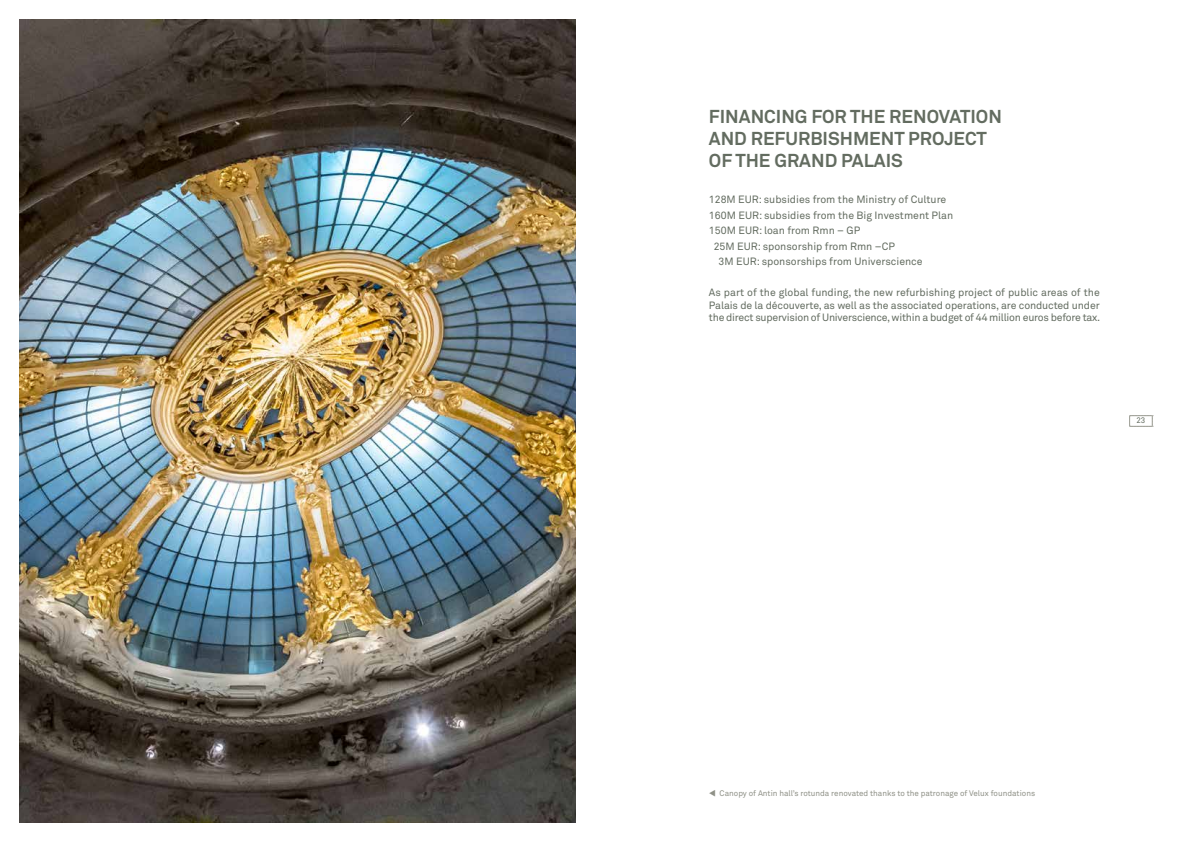
<style>
.page{position:relative;width:1191px;height:842px;background:#fff}
.page>*{position:absolute;margin:0;border:0;box-sizing:border-box;transform-origin:0 0}
.t1{font:700 18.5px/22.2px "Akkurat";color:#636c60}
.t2{font:10.5px/12.6px "Akkurat";color:#636c60;text-align:justify}
.t3{font:8px "Akkurat";color:#8f9187}
.t4{font:8px "Akkurat";color:#636c60}
</style>
<div class="page">
<svg style="left:1129px;top:416px;width:24px;height:11px"></svg>
<img style="left:20px;top:20px;width:555px;height:802px">
<h1 class="t1" style="left:709px;top:105px;width:294px">FINANCING FOR THE RENOVATION<br>AND REFURBISHMENT PROJECT<br>OF THE GRAND PALAIS</h1>
<p class="t2" style="left:709px;top:193px;width:239px">128M EUR: subsidies from the Ministry of Culture</p>
<p class="t2" style="left:709px;top:209px;width:246px">160M EUR: subsidies from the Big Investment Plan</p>
<p class="t2" style="left:709px;top:224px;width:153px">150M EUR: loan from Rmn – GP</p>
<p class="t2" style="left:713px;top:240px;width:183px">25M EUR: sponsorship from Rmn –CP</p>
<p class="t2" style="left:718px;top:255px;width:205px">3M EUR: sponsorships from Universcience</p>
<p class="t2" style="left:709px;top:286px;width:393px">As part of the global funding, the new refurbishing project of public areas of the Palais de la découverte, as well as the associated operations, are conducted under the direct supervision of Universcience, within a budget of 44 million euros before tax.</p>
<p class="t4" style="left:1136px;top:415px;width:10px">23</p>
<p class="t3" style="left:709px;top:788px;width:328px">▼ Canopy of Antin hall’s rotunda renovated thanks to the patronage of Velux foundations</p>
</div>
